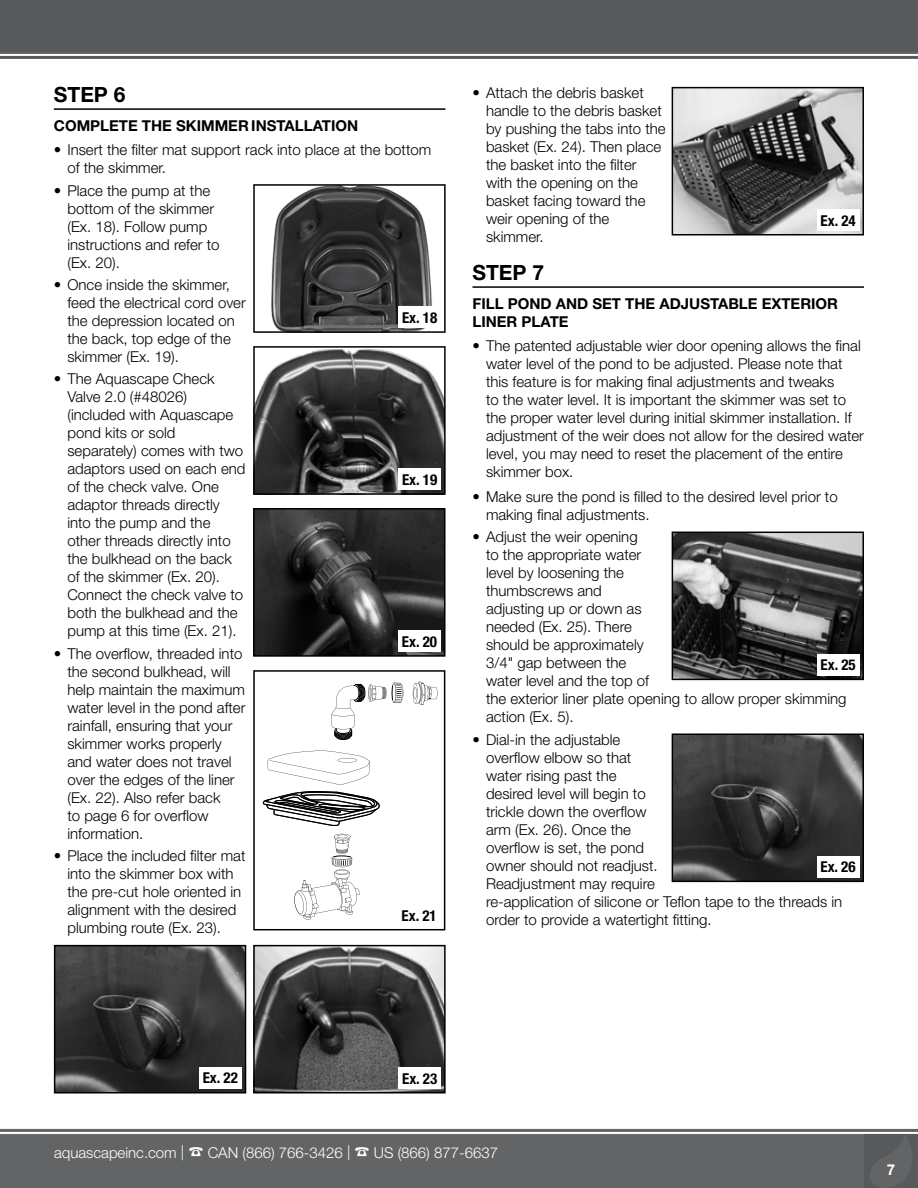
<style>
.page{position:relative;width:918px;height:1188px;background:#fff}
.page>*{position:absolute;margin:0;border:0;box-sizing:border-box;transform-origin:0 0}
.t1{font:700 21px "Helvetica Neue LT Std";color:#000}
.t2{font:300 15px/18px "Helvetica Neue LT Std";color:#000}
.t3{font:700 15px/18px "Helvetica Neue LT Std";color:#000}
.t4{font:300 15px "Helvetica Neue LT Std";color:#fff}
.t5{font:700 condensed 15px "Helvetica Neue LT Std";color:#000}
.t6{font:700 15px "Helvetica Neue LT Std";color:#fff}
</style>
<div class="page">
<div style="left:0;top:1134px;width:918px;height:54px;background:#636466"></div>
<div style="left:0;top:0;width:918px;height:54px;background:#58595b"></div>
<div style="left:0;top:1129px;width:918px;height:6px;background:#f8f8f9"></div>
<hr style="left:0;top:1129px;width:918px;height:3px;background:#636466">
<hr style="left:0;top:1134px;width:918px;height:1px;background:#636466">
<div style="left:864px;top:1134px;width:54px;height:54px;background:#58595b"></div>
<svg style="left:870px;top:1136px;width:42px;height:51px"></svg>
<div style="left:0;top:53px;width:918px;height:6px;background:#f8f8f8"></div>
<hr style="left:0;top:53px;width:918px;height:1px;background:#58595b">
<hr style="left:0;top:56px;width:918px;height:3px;background:#58595b">
<img style="left:256px;top:349px;width:187px;height:143px">
<div style="left:253px;top:346px;width:193px;height:149px;border:2px solid #000"></div>
<div style="left:398px;top:468px;width:43px;height:22px;background:#fff"></div>
<img style="left:256px;top:511px;width:187px;height:143px">
<div style="left:253px;top:508px;width:193px;height:149px;border:2px solid #000"></div>
<div style="left:398px;top:630px;width:43px;height:22px;background:#fff"></div>
<img style="left:57px;top:948px;width:186px;height:143px">
<div style="left:54px;top:945px;width:192px;height:149px;border:2px solid #000"></div>
<div style="left:199px;top:1067px;width:43px;height:22px;background:#fff"></div>
<svg style="left:413px;top:682px;width:24px;height:23px"></svg>
<svg style="left:268px;top:751px;width:102px;height:34px"></svg>
<svg style="left:294px;top:834px;width:66px;height:86px"></svg>
<svg style="left:331px;top:683px;width:72px;height:57px"></svg>
<svg style="left:263px;top:791px;width:117px;height:35px"></svg>
<div style="left:253px;top:670px;width:192px;height:260px;border:2px solid #000"></div>
<img style="left:256px;top:948px;width:187px;height:143px">
<div style="left:253px;top:945px;width:193px;height:149px;border:2px solid #000"></div>
<div style="left:398px;top:1067px;width:43px;height:22px;background:#fff"></div>
<svg style="left:675px;top:90px;width:186px;height:142px;background:#808080"></svg>
<div style="left:672px;top:87px;width:192px;height:148px;border:2px solid #000"></div>
<div style="left:817px;top:209px;width:43px;height:22px;background:#fff"></div>
<img style="left:675px;top:535px;width:186px;height:142px">
<div style="left:672px;top:532px;width:192px;height:148px;border:2px solid #000"></div>
<div style="left:817px;top:654px;width:43px;height:22px;background:#fff"></div>
<img style="left:675px;top:737px;width:186px;height:142px">
<div style="left:672px;top:734px;width:192px;height:148px;border:2px solid #000"></div>
<div style="left:817px;top:856px;width:42px;height:21px;background:#fff"></div>
<hr style="left:54px;top:108px;width:391px;height:2px;background:#000">
<hr style="left:472px;top:286px;width:392px;height:2px;background:#000">
<img style="left:271px;top:187px;width:162px;height:143px">
<div style="left:253px;top:184px;width:193px;height:149px;border:2px solid #000"></div>
<div style="left:398px;top:307px;width:43px;height:21px;background:#fff"></div>
<h1 class="t1" style="left:54px;top:81px;width:73px">STEP 6</h1>
<p class="t3" style="left:54px;top:116px;width:306px">COMPLETE THE SKIMMER INSTALLATION</p>
<p class="t2" style="left:67px;top:141px;width:365px;text-indent:-13px">• Insert the filter mat support rack into place at the bottom of the skimmer.</p>
<p class="t2" style="left:67px;top:181px;width:154px;text-indent:-13px">• Place the pump at the bottom of the skimmer (Ex. 18). Follow pump instructions and refer to (Ex. 20).</p>
<p class="t2" style="left:67px;top:275px;width:180px;text-indent:-13px">• Once inside the skimmer, feed the electrical cord over the depression located on the back, top edge of the skimmer (Ex. 19).</p>
<p class="t2" style="left:67px;top:370px;width:180px;text-indent:-13px">• The Aquascape Check<br>Valve 2.0 (#48026) (included with Aquascape pond kits or sold separately) comes with two adaptors used on each end of the check valve. One adaptor threads directly into the pump and the other threads directly into the bulkhead on the back of the skimmer (Ex. 20).<br>Connect the check valve to both the bulkhead and the pump at this time (Ex. 21).</p>
<p class="t2" style="left:67px;top:644px;width:180px;text-indent:-13px">• The overflow, threaded into the second bulkhead, will help maintain the maximum water level in the pond after rainfall, ensuring that your skimmer works properly and water does not travel over the edges of the liner (Ex. 22). Also refer back<br>to page 6 for overflow information.</p>
<p class="t2" style="left:67px;top:846px;width:180px;text-indent:-13px">• Place the included filter mat into the skimmer box with the pre-cut hole oriented in alignment with the desired plumbing route (Ex. 23).</p>
<p class="t5" style="left:402px;top:308px;width:37px">Ex. 18</p>
<p class="t5" style="left:402px;top:470px;width:37px">Ex. 19</p>
<p class="t5" style="left:402px;top:632px;width:37px">Ex. 20</p>
<p class="t5" style="left:402px;top:906px;width:37px">Ex. 21</p>
<p class="t2" style="left:486px;top:83px;width:181px;text-indent:-14px">• Attach the debris basket handle to the debris basket by pushing the tabs into the basket (Ex. 24). Then place the basket into the filter with the opening on the basket facing toward the weir opening of the skimmer.</p>
<h1 class="t1" style="left:472px;top:259px;width:73px">STEP 7</h1>
<p class="t3" style="left:472px;top:294px;width:367px">FILL POND AND SET THE ADJUSTABLE EXTERIOR<br>LINER PLATE</p>
<p class="t2" style="left:486px;top:337px;width:379px;text-indent:-14px">• The patented adjustable wier door opening allows the final water level of the pond to be adjusted. Please note that this feature is for making final adjustments and tweaks<br>to the water level. It is important the skimmer was set to the proper water level during initial skimmer installation. If adjustment of the weir does not allow for the desired water level, you may need to reset the placement of the entire skimmer box.</p>
<p class="t2" style="left:486px;top:487px;width:353px;text-indent:-14px">• Make sure the pond is filled to the desired level prior to making final adjustments.</p>
<p class="t2" style="left:486px;top:528px;width:362px;text-indent:-14px">• Adjust the weir opening<br>to the appropriate water<br>level by loosening the<br>thumbscrews and<br>adjusting up or down as<br>needed (Ex. 25). There<br>should be approximately<br>3/4" gap between the<br>water level and the top of<br>the exterior liner plate opening to allow proper skimming action (Ex. 5).</p>
<p class="t2" style="left:486px;top:730px;width:358px;text-indent:-14px">• Dial-in the adjustable<br>overflow elbow so that<br>water rising past the<br>desired level will begin to<br>trickle down the overflow<br>arm (Ex. 26). Once the<br>overflow is set, the pond<br>owner should not readjust.<br>Readjustment may require<br>re-application of silicone or Teflon tape to the threads in order to provide a watertight fitting.</p>
<p class="t5" style="left:821px;top:211px;width:37px">Ex. 24</p>
<p class="t5" style="left:821px;top:656px;width:37px">Ex. 25</p>
<p class="t5" style="left:820px;top:858px;width:37px">Ex. 26</p>
<p class="t5" style="left:203px;top:1069px;width:37px">Ex. 22</p>
<p class="t5" style="left:402px;top:1069px;width:37px">Ex. 23</p>
<p class="t4" style="left:54px;top:1143px;width:446px">aquascapeinc.com | ☎ CAN (866) 766-3426 | ☎ US (866) 877-6637</p>
<p class="t6" style="left:887px;top:1160px;width:10px">7</p>
</div>
